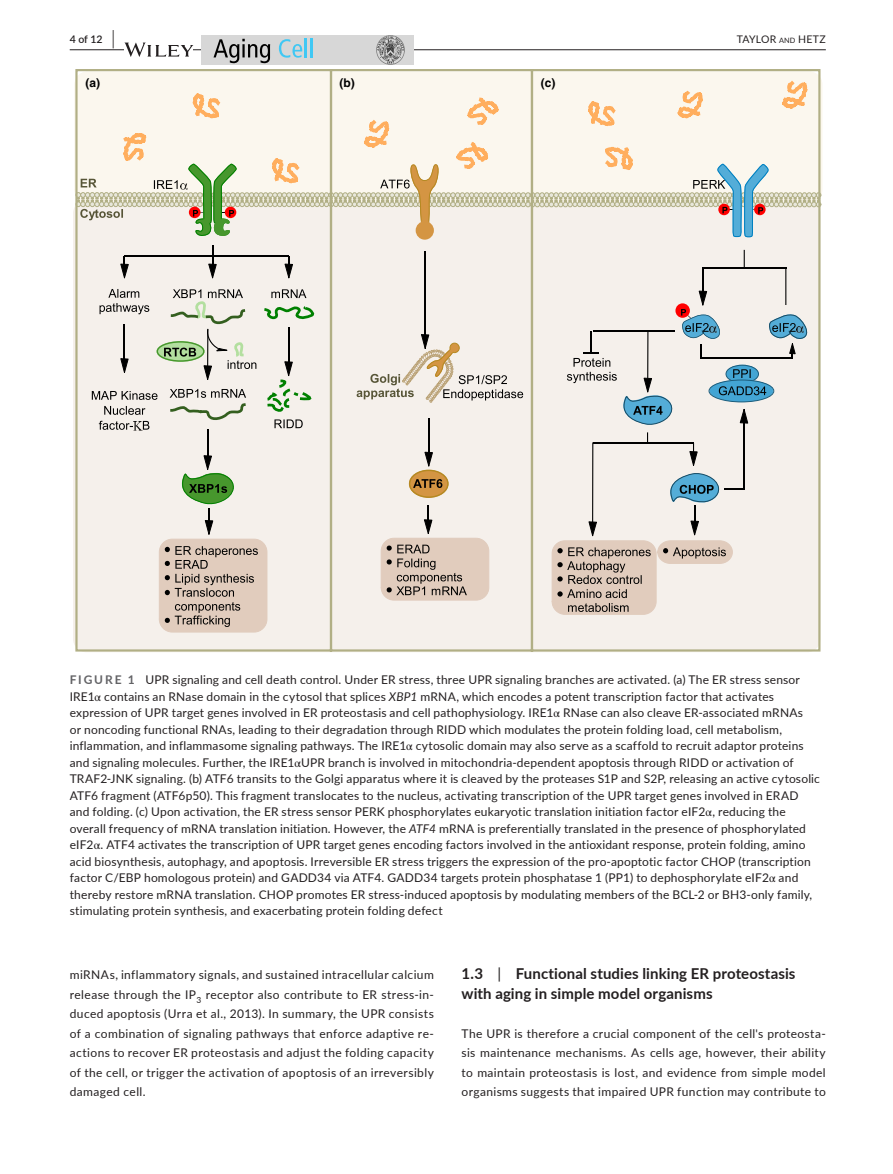
<style>
.page{position:relative;width:893px;height:1174px;background:#fff}
.page>*{position:absolute;margin:0;border:0;box-sizing:border-box;transform-origin:0 0}
.t1{font:700 15px/19.5px "Lato";letter-spacing:.005em;color:#231f20}
.t2{font:12px/16.5px "Lato";letter-spacing:.015em;color:#231f20;text-align:justify}
.t3{font:700 12px "Helvetica";color:#000}
.t4{font:10.5px "Lato";letter-spacing:.02em;color:#231f20}
.t5{font:600 10.5px "Lato";color:#231f20}
.s1{font-size:19.5px}
.s2{font-size:7.35px}
.s3{font-weight:700;color:#636366}
.s4{font-family:"STIX"}
.s5{font-style:italic}
.s6{font-weight:400}
</style>
<div class="page">
<hr style="left:70px;top:49px;width:756px;height:1px;background:#231f20">
<svg style="left:124px;top:43px;width:69px;height:14px"></svg>
<div style="left:201px;top:35px;width:212px;height:29px;background:#d7d7d7"></div>
<svg style="left:213px;top:39px;width:57px;height:24px"></svg>
<svg style="left:279px;top:38px;width:34px;height:20px"></svg>
<img style="left:376px;top:35px;width:29px;height:29px">
<svg style="left:74px;top:69px;width:748px;height:583px;background:#eae5dd"></svg>
<svg style="left:357px;top:334px;width:166px;height:68px;background:#e2dbd1"></svg>
<svg style="left:164px;top:289px;width:150px;height:246px;background:#dee0d4"></svg>
<div style="left:157px;top:341px;width:48px;height:21px;border:1px solid #47972d;border-radius:50%"></div>
<svg style="left:165px;top:546px;width:93px;height:81px;background:#bfada0"></svg>
<svg style="left:387px;top:544px;width:80px;height:51px;background:#bdab9f"></svg>
<p class="t5" style="left:70px;top:31px;width:46px">4 of 12 <span class="s1">|</span></p>
<p class="t4" style="left:737px;top:31px;width:91px">TAYLOR <span class="s2">and</span> HETZ</p>
<p class="t3" style="left:85px;top:75px;width:16px">(a)</p>
<p class="t3" style="left:339px;top:75px;width:17px">(b)</p>
<p class="t3" style="left:541px;top:75px;width:16px">(c)</p>
<p class="t2" style="left:70px;top:671px;width:752px;text-align:left"><span class="s3">FIGURE 1</span> UPR signaling and cell death control. Under ER stress, three UPR signaling branches are activated. (a) The ER stress sensor IRE1<span class="s4">α</span> contains an RNase domain in the cytosol that splices <span class="s5">XBP1</span> mRNA, which encodes a potent transcription factor that activates expression of UPR target genes involved in ER proteostasis and cell pathophysiology. IRE1<span class="s4">α</span> RNase can also cleave ER-associated mRNAs<br>or noncoding functional RNAs, leading to their degradation through RIDD which modulates the protein folding load, cell metabolism, inflammation, and inflammasome signaling pathways. The IRE1<span class="s4">α</span> cytosolic domain may also serve as a scaffold to recruit adaptor proteins and signaling molecules. Further, the IRE1<span class="s4">α</span>UPR branch is involved in mitochondria-dependent apoptosis through RIDD or activation of TRAF2-JNK signaling. (b) ATF6 transits to the Golgi apparatus where it is cleaved by the proteases S1P and S2P, releasing an active cytosolic ATF6 fragment (ATF6p50). This fragment translocates to the nucleus, activating transcription of the UPR target genes involved in ERAD and folding. (c) Upon activation, the ER stress sensor PERK phosphorylates eukaryotic translation initiation factor eIF2<span class="s4">α</span>, reducing the overall frequency of mRNA translation initiation. However, the <span class="s5">ATF4</span> mRNA is preferentially translated in the presence of phosphorylated eIF2<span class="s4">α</span>. ATF4 activates the transcription of UPR target genes encoding factors involved in the antioxidant response, protein folding, amino acid biosynthesis, autophagy, and apoptosis. Irreversible ER stress triggers the expression of the pro-apoptotic factor CHOP (transcription factor C/EBP homologous protein) and GADD34 via ATF4. GADD34 targets protein phosphatase 1 (PP1) to dephosphorylate eIF2<span class="s4">α</span> and thereby restore mRNA translation. CHOP promotes ER stress-induced apoptosis by modulating members of the BCL-2 or BH3-only family, stimulating protein synthesis, and exacerbating protein folding defect</p>
<p class="t2" style="left:70px;top:964px;width:366px;line-height:19.5px">miRNAs, inflammatory signals, and sustained intracellular calcium release through the IP<sub>3</sub> receptor also contribute to ER stress-in&shy;duced apoptosis (Urra et al., 2013). In summary, the UPR consists of a combination of signaling pathways that enforce adaptive re&shy;actions to recover ER proteostasis and adjust the folding capacity of the cell, or trigger the activation of apoptosis of an irreversibly damaged cell.</p>
<p class="t1" style="left:462px;top:963px;width:335px">1.3 <span class="s6">|</span> Functional studies linking ER proteostasis with aging in simple model organisms</p>
<p class="t2" style="left:462px;top:1023px;width:366px;line-height:19.5px">The UPR is therefore a crucial component of the cell's proteosta&shy;sis maintenance mechanisms. As cells age, however, their ability to maintain proteostasis is lost, and evidence from simple model organisms suggests that impaired UPR function may contribute to</p>
</div>
